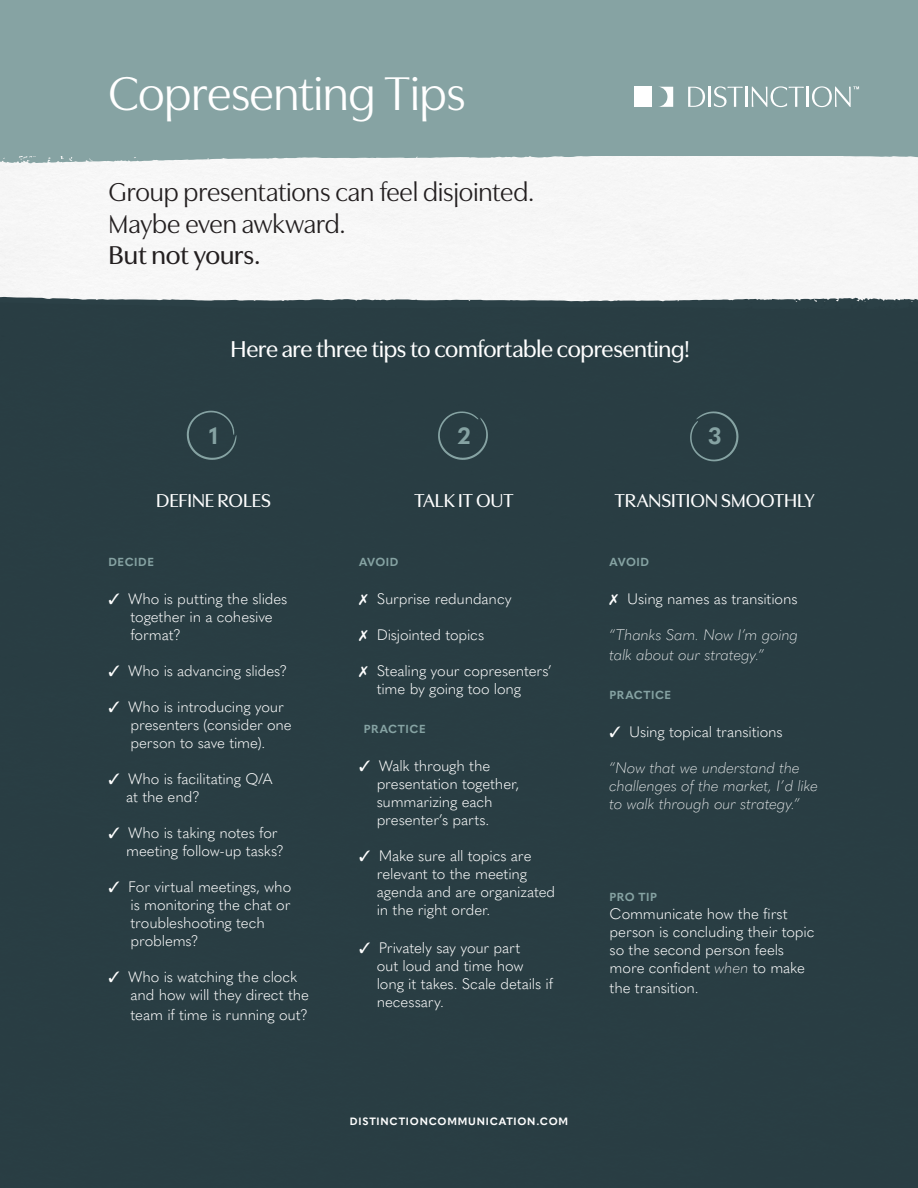
<style>
.page{position:relative;width:918px;height:1188px;background:#fff}
.page>*{position:absolute;margin:0;border:0;box-sizing:border-box;transform-origin:0 0}
.t1{font:49.5px "Utile Display";letter-spacing:-.01em;color:#fff}
.t2{font:27px "Utile Display";letter-spacing:-.005em;color:#231f20}
.t3{font:500 27px "Utile Display";letter-spacing:-.005em;color:#231f20}
.Paragraph_Style_1{font:500 24px "Utile Display";letter-spacing:-.015em;color:#fff}
.t4{font:700 23.1px "Quasimoda";color:#86a3a3}
.t5{font:500 19.5px "Utile Display";letter-spacing:-.005em;color:#fff}
.t6{font:300 15px/18px "Quasimoda";letter-spacing:-.01em;color:#fff}
.t7{font:italic 200 15px/18px "Quasimoda";letter-spacing:-.015em;color:#fff}
.t8{font:700 11.55px "Quasimoda";letter-spacing:.045em;color:#86a3a3}
.t9{font:700 10.5px "Quasimoda";letter-spacing:.075em;color:#fff}
.s1{font-weight:200;font-style:italic}
</style>
<div class="page">
<div style="left:0;top:0;width:918px;height:156px;background:#86a3a3"></div>
<svg style="left:0;top:156px;width:918px;height:8px"></svg>
<div style="left:0;top:302px;width:918px;height:886px;background:#2b4046"></div>
<svg style="left:187px;top:411px;width:49px;height:49px"></svg>
<svg style="left:438px;top:411px;width:50px;height:49px"></svg>
<svg style="left:690px;top:411px;width:48px;height:50px"></svg>
<svg style="left:0;top:295px;width:918px;height:7px"></svg>
<div style="left:635px;top:87px;width:17px;height:20px;background:#fff"></div>
<svg style="left:659px;top:87px;width:14px;height:20px"></svg>
<svg style="left:688px;top:87px;width:17px;height:20px"></svg>
<hr style="left:708px;top:87px;width:3px;height:20px;background:#fff">
<svg style="left:714px;top:86px;width:29px;height:21px"></svg>
<hr style="left:745px;top:87px;width:3px;height:20px;background:#fff">
<svg style="left:752px;top:86px;width:52px;height:21px"></svg>
<hr style="left:806px;top:87px;width:3px;height:20px;background:#fff">
<svg style="left:812px;top:86px;width:47px;height:21px"></svg>
<p class="t1" style="left:108px;top:55px;width:359px">Copresenting Tips</p>
<p class="t2" style="left:109px;top:171px;width:427px">Group presentations can feel disjointed.</p>
<p class="t2" style="left:109px;top:203px;width:239px">Maybe even awkward.</p>
<p class="t3" style="left:109px;top:234px;width:153px">But not yours.</p>
<p class="Paragraph_Style_1" style="left:231px;top:331px;width:461px">Here are three tips to comfortable copresenting!</p>
<p class="t4" style="left:209px;top:418px;width:10px">1</p>
<p class="t4" style="left:458px;top:418px;width:14px">2</p>
<p class="t4" style="left:708px;top:418px;width:15px">3</p>
<p class="t5" style="left:156px;top:485px;width:116px">DEFINE ROLES</p>
<p class="t8" style="left:108px;top:553px;width:47px">DECIDE</p>
<p class="t6" style="left:108px;top:589px;width:181px">✓ Who is putting the slides</p>
<p class="t6" style="left:131px;top:607px;width:144px">together in a cohesive</p>
<p class="t6" style="left:131px;top:625px;width:52px">format?</p>
<p class="t6" style="left:108px;top:661px;width:180px">✓ Who is advancing slides?</p>
<p class="t6" style="left:108px;top:697px;width:177px">✓ Who is introducing your</p>
<p class="t6" style="left:131px;top:715px;width:163px">presenters (consider one</p>
<p class="t6" style="left:131px;top:733px;width:136px">person to save time).</p>
<p class="t6" style="left:126px;top:769px;width:148px;text-indent:-18px">✓ Who is facilitating Q/A at the end?</p>
<p class="t6" style="left:108px;top:823px;width:171px">✓ Who is taking notes for</p>
<p class="t6" style="left:126px;top:841px;width:159px">meeting follow-up tasks?</p>
<p class="t6" style="left:108px;top:877px;width:184px;text-align:right">✓ For virtual meetings, who is monitoring the chat or</p>
<p class="t6" style="left:131px;top:913px;width:136px">troubleshooting tech</p>
<p class="t6" style="left:131px;top:931px;width:70px">problems?</p>
<p class="t6" style="left:108px;top:967px;width:190px">✓ Who is watching the clock</p>
<p class="t6" style="left:131px;top:985px;width:180px">and how will they direct the</p>
<p class="t6" style="left:131px;top:1004px;width:179px">team if time is running out?</p>
<p class="t5" style="left:415px;top:485px;width:100px">TALK IT OUT</p>
<p class="t8" style="left:359px;top:553px;width:41px">AVOID</p>
<p class="t6" style="left:359px;top:589px;width:154px">✗ Surprise redundancy</p>
<p class="t6" style="left:359px;top:625px;width:127px">✗ Disjointed topics</p>
<p class="t6" style="left:359px;top:661px;width:195px">✗ Stealing your copresenters’</p>
<p class="t6" style="left:377px;top:679px;width:146px">time by going too long</p>
<p class="t8" style="left:364px;top:720px;width:63px">PRACTICE</p>
<p class="t6" style="left:359px;top:756px;width:133px">✓ Walk through the</p>
<p class="t6" style="left:377px;top:774px;width:144px">presentation together,</p>
<p class="t6" style="left:377px;top:792px;width:117px">summarizing each</p>
<p class="t6" style="left:377px;top:810px;width:114px">presenter’s parts.</p>
<p class="t6" style="left:359px;top:846px;width:174px">✓ Make sure all topics are</p>
<p class="t6" style="left:377px;top:864px;width:152px">relevant to the meeting</p>
<p class="t6" style="left:377px;top:882px;width:180px">agenda and are organizated</p>
<p class="t6" style="left:377px;top:900px;width:115px">in the right order.</p>
<p class="t6" style="left:359px;top:938px;width:163px">✓ Privately say your part</p>
<p class="t6" style="left:377px;top:956px;width:148px">out loud and time how</p>
<p class="t6" style="left:377px;top:974px;width:178px">long it takes. Scale details if</p>
<p class="t6" style="left:377px;top:992px;width:69px">necessary.</p>
<p class="t5" style="left:615px;top:485px;width:201px">TRANSITION SMOOTHLY</p>
<p class="t8" style="left:610px;top:553px;width:41px">AVOID</p>
<p class="t6" style="left:610px;top:589px;width:189px">✗ Using names as transitions</p>
<p class="t7" style="left:610px;top:624px;width:190px;line-height:19.8px">“Thanks Sam. Now I’m going talk about our strategy.”</p>
<p class="t8" style="left:610px;top:686px;width:63px">PRACTICE</p>
<p class="t6" style="left:610px;top:722px;width:174px">✓ Using topical transitions</p>
<p class="t7" style="left:610px;top:758px;width:210px">“Now that we understand the challenges of the market, I’d like to walk through our strategy.”</p>
<p class="t8" style="left:610px;top:888px;width:49px">PRO TIP</p>
<p class="t6" style="left:610px;top:904px;width:206px">Communicate how the first person is concluding their topic so the second person feels more confident <span class="s1">when</span> to make</p>
<p class="t6" style="left:610px;top:977px;width:91px">the transition.</p>
<p class="t9" style="left:350px;top:1114px;width:220px">DISTINCTIONCOMMUNICATION.COM</p>
</div>
